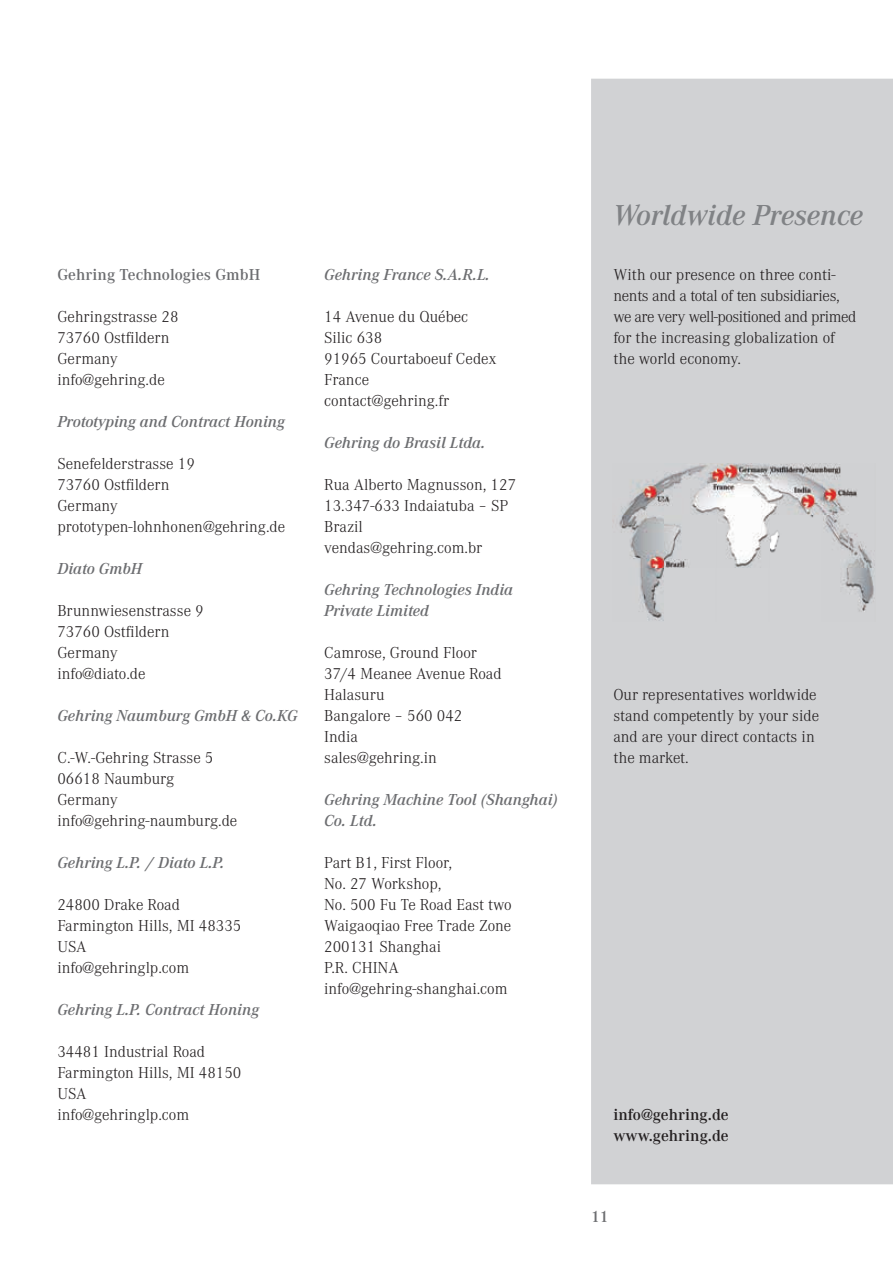
<style>
.page{position:relative;width:893px;height:1263px;background:#fff}
.page>*{position:absolute;margin:0;border:0;box-sizing:border-box;transform-origin:0 0}
.t1{font:italic 600 30px "Corporate A";color:#808285}
.t2{font:300 16.5px/21px "Corporate A";color:#231f20}
.t3{font:italic 600 16.5px/21px "Corporate A";color:#6c6d70}
.t4{font:600 16.5px/21px "Corporate A";color:#231f20}
.t5{font:600 16.5px "Corporate A";color:#6c6d70}
</style>
<div class="page">
<div style="left:591px;top:79px;width:302px;height:1105px;background:#d1d2d4"></div>
<img style="left:612px;top:463px;width:264px;height:158px">
<p class="t5" style="left:57px;top:266px;width:204px">Gehring Technologies GmbH</p>
<p class="t2" style="left:57px;top:307px;width:123px">Gehringstrasse 28<br>73760 Ostfildern<br>Germany info@gehring.de</p>
<p class="t3" style="left:57px;top:411px;width:229px">Prototyping and Contract Honing</p>
<p class="t2" style="left:57px;top:454px;width:229px">Senefelderstrasse 19<br>73760 Ostfildern<br>Germany prototypen-lohnhonen@gehring.de</p>
<p class="t3" style="left:57px;top:558px;width:86px">Diato GmbH</p>
<p class="t2" style="left:57px;top:601px;width:148px">Brunnwiesenstrasse 9<br>73760 Ostfildern<br>Germany info@diato.de</p>
<p class="t3" style="left:57px;top:705px;width:242px">Gehring Naumburg GmbH &amp; Co.KG</p>
<p class="t2" style="left:57px;top:748px;width:181px">C.-W.-Gehring Strasse 5<br>06618 Naumburg<br>Germany info@gehring-naumburg.de</p>
<p class="t3" style="left:57px;top:852px;width:168px">Gehring L.P. / Diato L.P.</p>
<p class="t2" style="left:57px;top:895px;width:186px">24800 Drake Road<br>Farmington Hills, MI 48335<br>USA<br>info@gehringlp.com</p>
<p class="t3" style="left:57px;top:999px;width:203px">Gehring L.P. Contract Honing</p>
<p class="t2" style="left:57px;top:1042px;width:186px">34481 Industrial Road<br>Farmington Hills, MI 48150<br>USA<br>info@gehringlp.com</p>
<p class="t3" style="left:324px;top:264px;width:167px">Gehring France S.A.R.L.</p>
<p class="t2" style="left:324px;top:306px;width:174px">14 Avenue du Québec<br>Silic 638<br>91965 Courtaboeuf Cedex<br>France contact@gehring.fr</p>
<p class="t3" style="left:324px;top:432px;width:163px">Gehring do Brasil Ltda.</p>
<p class="t2" style="left:324px;top:474px;width:193px">Rua Alberto Magnusson, 127<br>13.347-633 Indaiatuba – SP<br>Brazil vendas@gehring.com.br</p>
<p class="t3" style="left:324px;top:579px;width:190px">Gehring Technologies India<br>Private Limited</p>
<p class="t2" style="left:324px;top:642px;width:179px">Camrose, Ground Floor<br>37/4 Meanee Avenue Road<br>Halasuru<br>Bangalore – 560 042<br>India<br>sales@gehring.in</p>
<p class="t3" style="left:324px;top:789px;width:235px">Gehring Machine Tool (Shanghai)<br>Co. Ltd.</p>
<p class="t2" style="left:324px;top:852px;width:189px">Part B1, First Floor,<br>No. 27 Workshop,<br>No. 500 Fu Te Road East two<br>Waigaoqiao Free Trade Zone<br>200131 Shanghai<br>P.R. CHINA info@gehring-shanghai.com</p>
<h1 class="t1" style="left:613px;top:198px;width:251px">Worldwide Presence</h1>
<p class="t2" style="left:613px;top:264px;width:244px">With our presence on three conti&shy;nents and a total of ten subsidiaries, we are very well-positioned and primed for the increasing globalization of the world economy.</p>
<p class="t2" style="left:613px;top:684px;width:207px">Our representatives worldwide stand competently by your side and are your direct contacts in the market.</p>
<p class="t4" style="left:613px;top:1104px;width:117px">info@gehring.de www.gehring.de</p>
<p class="t5" style="left:591px;top:1207px;width:19px">11</p>
</div>
